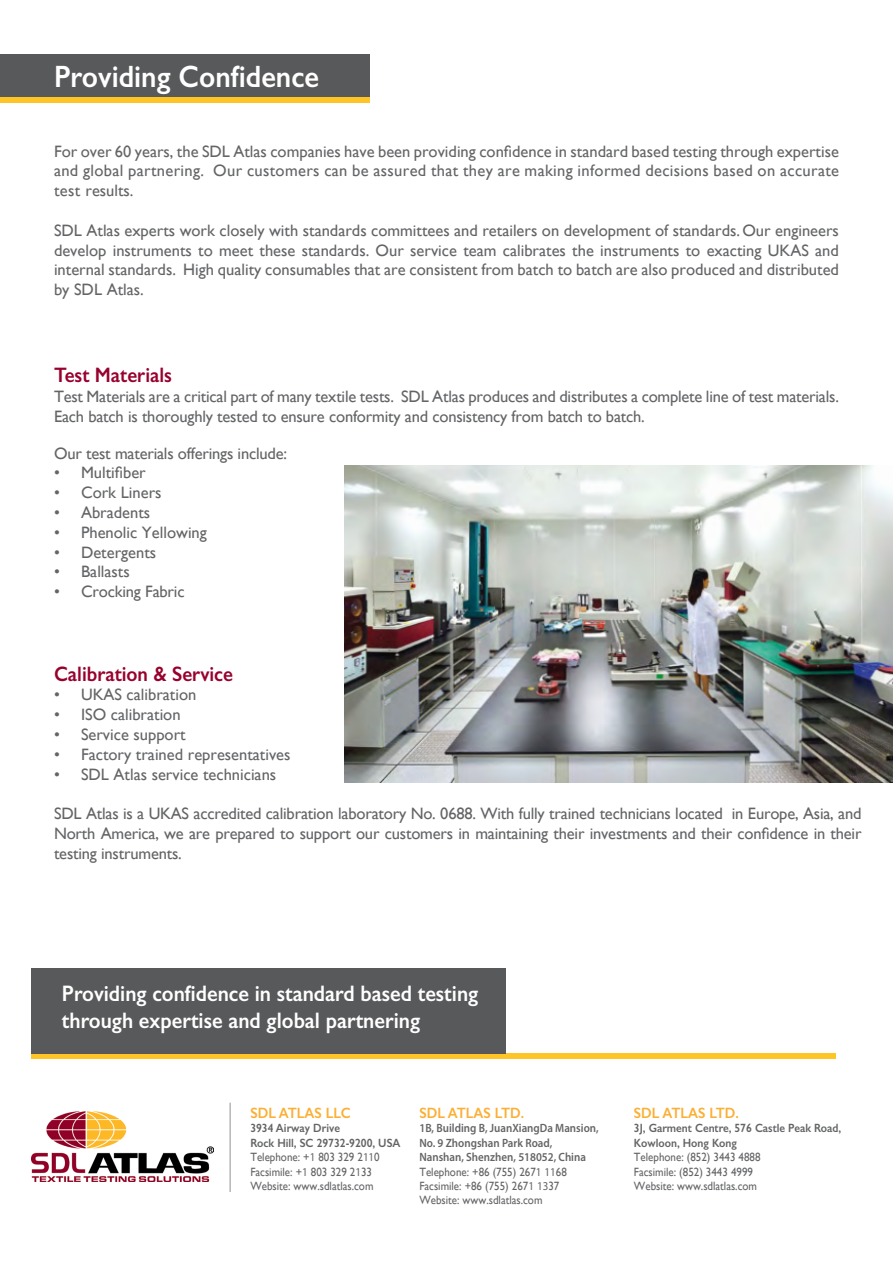
<style>
.page{position:relative;width:893px;height:1263px;background:#fff}
.page>*{position:absolute;margin:0;border:0;box-sizing:border-box;transform-origin:0 0}
.t1{font:600 30.9px "Gill Sans";color:#fff;scale:.92 1}
.t2{font:600 22.5px/27px "Gill Sans";color:#fff;scale:.92 1}
.t3{font:600 21px "Gill Sans";color:#98002e;scale:.92 1}
.t4{font:16.5px/19.8px "Gill Sans";letter-spacing:-.01em;color:#636466;text-align:justify}
.t5{font:600 15px "Gill Sans";color:#fbaf34;scale:.92 1}
.t6{font:12px/14.4px "Gill Sans";color:#636466;scale:.92 1}
.t7{font:600 12px/14.4px "Myriad Pro";color:#636466;scale:.92 1}
.t8{font:600 12px/14.4px "Gill Sans";color:#636466;scale:.92 1}
.s1{font-weight:600}
.s2{font-family:"Myriad Pro"}
</style>
<div class="page">
<hr style="left:0;top:103px;width:1px;height:98px;background:#cdcfd2">
<hr style="left:0;top:1003px;width:1px;height:180px;background:#cdcfd2">
<div style="left:0;top:97px;width:370px;height:6px;background:#ffc425"></div>
<div style="left:31px;top:1053px;width:805px;height:6px;background:#ffc425"></div>
<div style="left:0;top:54px;width:370px;height:43px;background:#58595b"></div>
<div style="left:31px;top:968px;width:475px;height:85px;background:#58595b"></div>
<hr style="left:230px;top:1103px;width:1px;height:89px;background:#636466">
<img style="left:31px;top:1111px;width:182px;height:70px">
<img style="left:344px;top:465px;width:549px;height:318px">
<h1 class="t1" style="left:54px;top:58px;width:290px">Providing Confidence</h1>
<p class="t4" style="left:54px;top:141px;width:787px">For over 60 years, the SDL Atlas companies have been providing confidence in standard based testing through expertise and global partnering. Our customers can be assured that they are making informed decisions based on accurate test results.</p>
<p class="t4" style="left:54px;top:220px;width:786px">SDL Atlas experts work closely with standards committees and retailers on development of standards. Our engineers develop instruments to meet these standards. Our service team calibrates the instruments to exacting UKAS and internal standards. High quality consumables that are consistent from batch to batch are also produced and distributed by SDL Atlas.</p>
<p class="t3" style="left:54px;top:362px;width:130px">Test Materials</p>
<p class="t4" style="left:54px;top:386px;width:786px">Test Materials are a critical part of many textile tests. SDL Atlas produces and distributes a complete line of test materials.<br>Each batch is thoroughly tested to ensure conformity and consistency from batch to batch.</p>
<p class="t4" style="left:54px;top:443px;width:235px">Our test materials offerings include:</p>
<p class="t4" style="left:54px;top:463px;width:93px">• Multifiber</p>
<p class="t4" style="left:54px;top:482px;width:109px">• Cork Liners</p>
<p class="t4" style="left:54px;top:502px;width:98px">• Abradents</p>
<p class="t4" style="left:54px;top:522px;width:154px">• Phenolic Yellowing</p>
<p class="t4" style="left:54px;top:542px;width:104px">• Detergents</p>
<p class="t4" style="left:54px;top:562px;width:77px">• Ballasts</p>
<p class="t4" style="left:54px;top:581px;width:132px">• Crocking Fabric</p>
<p class="t3" style="left:54px;top:661px;width:196px">Calibration &amp; Service</p>
<p class="t4" style="left:54px;top:685px;width:144px">• UKAS calibration</p>
<p class="t4" style="left:54px;top:704px;width:128px">• ISO calibration</p>
<p class="t4" style="left:54px;top:724px;width:133px">• Service support</p>
<p class="t4" style="left:54px;top:744px;width:238px">• Factory trained representatives</p>
<p class="t4" style="left:54px;top:764px;width:224px">• SDL Atlas service technicians</p>
<p class="t4" style="left:54px;top:803px;width:809px">SDL Atlas is a UKAS accredited calibration laboratory No. 0688. With fully trained technicians located in Europe, Asia, and North America, we are prepared to support our customers in maintaining their investments and their confidence in their testing instruments.</p>
<h2 class="t2" style="left:62px;top:979px;width:454px">Providing confidence in standard based testing through expertise and global partnering</h2>
<p class="t5" style="left:250px;top:1104px;width:111px">SDL ATLAS LLC</p>
<p class="t6" style="left:250px;top:1121px;width:165px"><span class="s1">3934 Airway Drive<br>Rock Hill, SC 29732-9200, USA<br></span>Telephone: +<span class="s2">1</span> 803 329 2<span class="s2">11</span>0<br>Facsimile: +<span class="s2">1</span> 803 329 2<span class="s2">1</span>33<br>Website: www.sdlatlas.com</p>
<p class="t5" style="left:419px;top:1104px;width:116px">SDL ATLAS LTD.</p>
<p class="t7" style="left:419px;top:1121px;width:196px">1B, Building B, JuanXiangDa Mansion,<br>No. 9 Zhongshan Park Road,<br>Nanshan, Shenzhen, 518052, China</p>
<p class="t6" style="left:419px;top:1164px;width:162px">Telephone: +86 (755) 267<span class="s2">1 11</span>68<br>Facsimile: +86 (755) 267<span class="s2">1 13</span>37<br>Website: www.sdlatlas.com</p>
<p class="t5" style="left:634px;top:1104px;width:116px">SDL ATLAS LTD.</p>
<p class="t8" style="left:634px;top:1121px;width:227px">3J, Garment Centre, 576 Castle Peak Road,<br>Kowloon, Hong Kong</p>
<p class="t6" style="left:634px;top:1150px;width:139px">Telephone: (852) 3443 4888<br>Facsimile: (852) 3443 4999<br>Website: www.sdlatlas.com</p>
</div>
